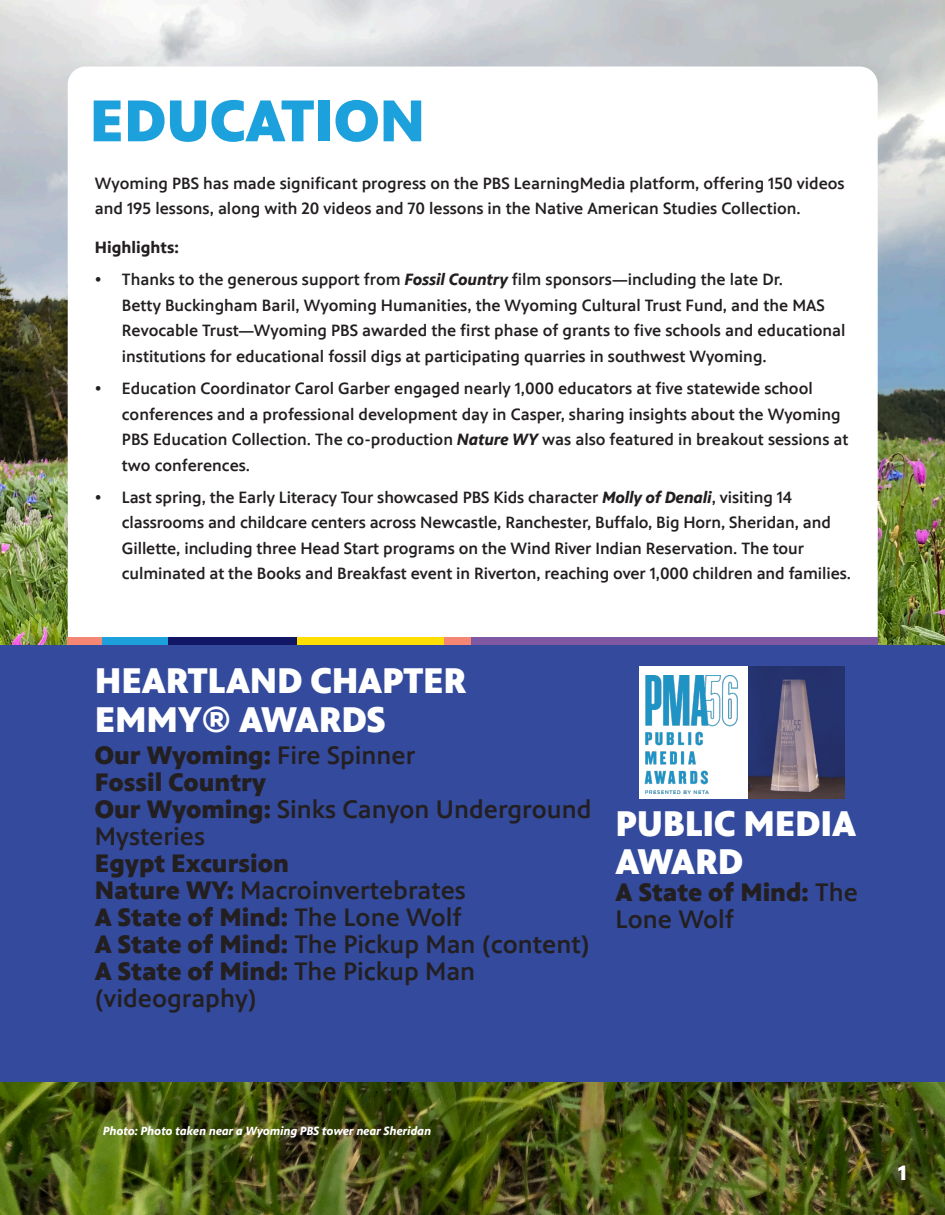
<style>
.page{position:relative;width:945px;height:1215px;background:#fff}
.page>*{position:absolute;margin:0;border:0;box-sizing:border-box;transform-origin:0 0}
.t1{font:900 60px "PBS Sans";color:#1ca1dc}
.t2{font:900 36px/39px "PBS Sans";letter-spacing:-.005em;color:#fff}
.t3{font:500 25.5px/27px "PBS Sans";color:#231f20}
.t4{font:900 25.5px/27px "PBS Sans";color:#231f20}
.t5{font:900 21px "PBS Sans";color:#fff}
.t6{font:500 16.5px/25.5px "PBS Sans";color:#231f20}
.t7{font:700 16.5px "PBS Sans";color:#231f20}
.t8{font:italic 700 12px "PBS Sans";color:#fff}
.s1{font-weight:700;font-style:italic}
.s2{font-family:"Montserrat";font-weight:700}
.s3{font-weight:500}
.s4{font-weight:900}
</style>
<div class="page">
<img style="left:0;top:0;width:945px;height:1215px">
<div style="left:68px;top:67px;width:810px;height:984px;background:#fff;border-radius:18px"></div>
<div style="left:471px;top:637px;width:407px;height:9px;background:#7f58a4"></div>
<div style="left:443px;top:637px;width:28px;height:9px;background:#f48673"></div>
<div style="left:297px;top:637px;width:146px;height:9px;background:#ffdf01"></div>
<div style="left:102px;top:637px;width:66px;height:9px;background:#1ca1dc"></div>
<div style="left:168px;top:637px;width:129px;height:9px;background:#111764"></div>
<div style="left:68px;top:637px;width:34px;height:9px;background:#f48673"></div>
<div style="left:0;top:646px;width:945px;height:436px;background:#334a9d"></div>
<div style="left:639px;top:666px;width:109px;height:133px;background:#fff"></div>
<img style="left:644px;top:675px;width:94px;height:119px">
<img style="left:748px;top:666px;width:96px;height:133px">
<p class="t1" style="left:90px;top:86px;width:337px">EDUCATION</p>
<p class="t6" style="left:95px;top:170px;width:751px">Wyoming PBS has made significant progress on the PBS LearningMedia platform, offering 150 videos and 195 lessons, along with 20 videos and 70 lessons in the Native American Studies Collection.</p>
<p class="t7" style="left:95px;top:238px;width:86px">Highlights:</p>
<p class="t6" style="left:122px;top:267px;width:725px;text-indent:-27px">• Thanks to the generous support from <span class="s1">Fossil Country</span> film sponsors—including the late Dr.<br>Betty Buckingham Baril, Wyoming Humanities, the Wyoming Cultural Trust Fund, and the MAS Revocable Trust—Wyoming PBS awarded the first phase of grants to five schools and educational institutions for educational fossil digs at participating quarries in southwest Wyoming.</p>
<p class="t6" style="left:122px;top:376px;width:728px;text-indent:-27px">• Education Coordinator Carol Garber engaged nearly 1,000 educators at five statewide school conferences and a professional development day in Casper, sharing insights about the Wyoming PBS Education Collection. The co-production <span class="s1">Nature WY</span> was also featured in breakout sessions at two conferences.</p>
<p class="t6" style="left:122px;top:485px;width:731px;text-indent:-27px">• Last spring, the Early Literacy Tour showcased PBS Kids character <span class="s1">Molly of Denali</span>, visiting 14 classrooms and childcare centers across Newcastle, Ranchester, Buffalo, Big Horn, Sheridan, and Gillette, including three Head Start programs on the Wind River Indian Reservation. The tour culminated at the Books and Breakfast event in Riverton, reaching over 1,000 children and families.</p>
<p class="t2" style="left:95px;top:662px;width:373px">HEARTLAND CHAPTER<br>EMMY<span class="s2">®</span> AWARDS</p>
<p class="t4" style="left:95px;top:742px;width:322px">Our Wyoming: <span class="s3">Fire Spinner</span></p>
<p class="t4" style="left:95px;top:769px;width:173px">Fossil Country</p>
<p class="t3" style="left:95px;top:796px;width:498px"><span class="s4">Our Wyoming:</span> Sinks Canyon Underground<br>Mysteries</p>
<p class="t4" style="left:95px;top:850px;width:196px">Egypt Excursion</p>
<p class="t3" style="left:95px;top:877px;width:373px"><span class="s4">Nature WY:</span> Macroinvertebrates</p>
<p class="t4" style="left:95px;top:904px;width:368px">A State of Mind: <span class="s3">The Lone Wolf</span></p>
<p class="t3" style="left:95px;top:931px;width:496px"><span class="s4">A State of Mind:</span> The Pickup Man (content)</p>
<p class="t3" style="left:95px;top:958px;width:382px"><span class="s4">A State of Mind:</span> The Pickup Man (videography)</p>
<p class="t2" style="left:616px;top:806px;width:242px;line-height:37.5px">PUBLIC MEDIA<br>AWARD</p>
<p class="t4" style="left:616px;top:879px;width:244px">A State of Mind: <span class="s3">The<br>Lone Wolf</span></p>
<p class="t8" style="left:103px;top:1124px;width:330px">Photo: Photo taken near a Wyoming PBS tower near Sheridan</p>
<p class="t5" style="left:898px;top:1161px;width:11px">1</p>
</div>
